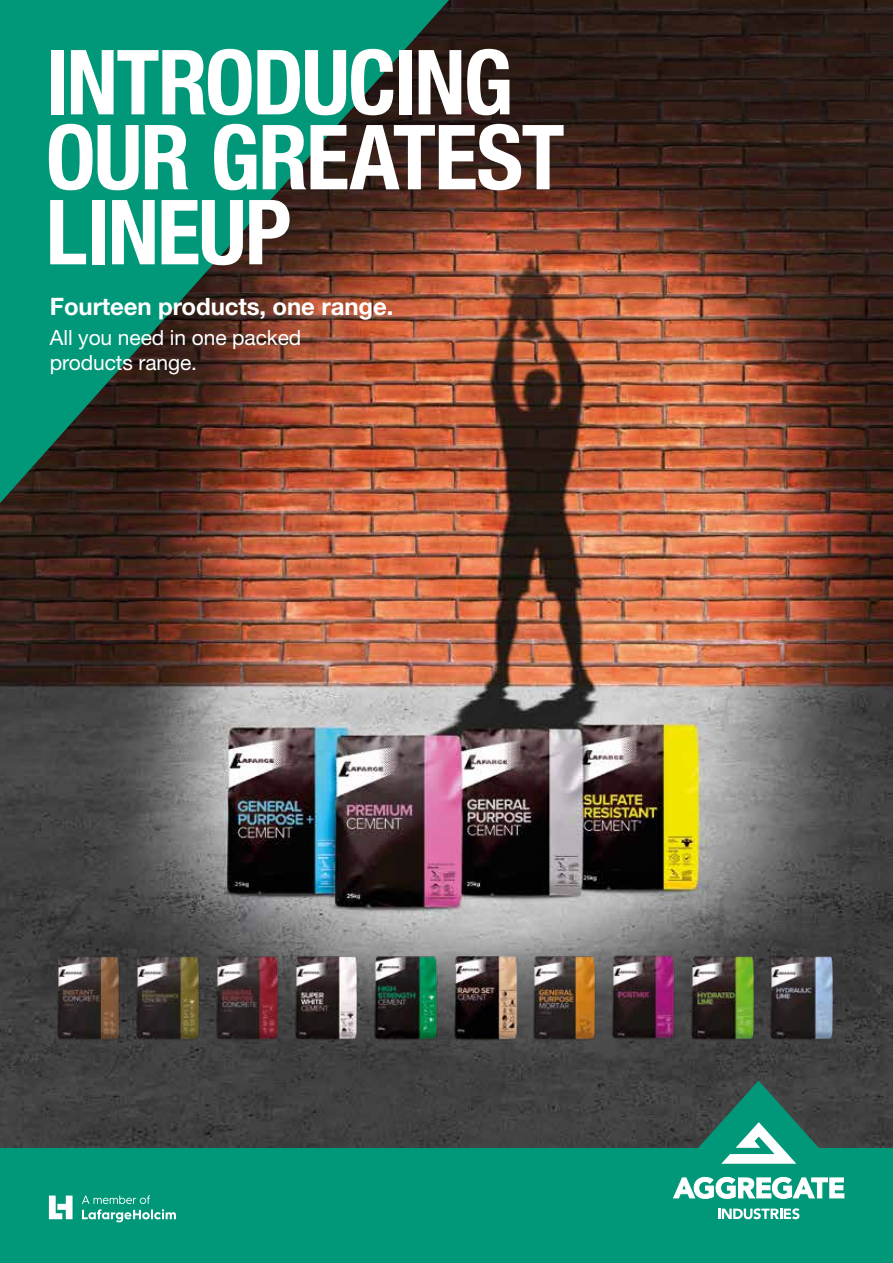
<style>
.page{position:relative;width:893px;height:1263px;background:#fff}
.page>*{position:absolute;margin:0;border:0;box-sizing:border-box;transform-origin:0 0}
.t1{font:700 condensed 90px/75px "Helvetica Neue";letter-spacing:-.025em;color:#fff}
.t2{font:700 24px "Helvetica Neue";letter-spacing:-.005em;color:#fff}
.t3{font:21px/25.5px "Helvetica Neue";letter-spacing:-.005em;color:#fff}
</style>
<div class="page">
<img style="left:0;top:0;width:893px;height:1149px">
<div style="left:0;top:1149px;width:893px;height:114px;background:#009879"></div>
<svg style="left:49px;top:1195px;width:24px;height:24px"></svg>
<svg style="left:82px;top:1195px;width:94px;height:27px"></svg>
<svg style="left:689px;top:1081px;width:139px;height:83px"></svg>
<svg style="left:673px;top:1177px;width:171px;height:22px"></svg>
<svg style="left:718px;top:1208px;width:81px;height:11px"></svg>
<svg style="left:0;top:0;width:449px;height:503px;fill:#009879"></svg>
<img style="left:213px;top:953px;width:71px;height:89px">
<img style="left:133px;top:953px;width:72px;height:89px">
<img style="left:54px;top:953px;width:71px;height:89px">
<img style="left:530px;top:953px;width:71px;height:89px">
<img style="left:292px;top:953px;width:71px;height:89px">
<img style="left:609px;top:953px;width:71px;height:89px">
<img style="left:371px;top:953px;width:71px;height:89px">
<img style="left:688px;top:953px;width:71px;height:89px">
<img style="left:452px;top:955px;width:68px;height:86px">
<img style="left:767px;top:953px;width:72px;height:89px">
<h1 class="t1" style="left:46px;top:39px;width:520px">INTRODUCING<br>OUR GREATEST<br>LINEUP</h1>
<p class="t2" style="left:50px;top:291px;width:345px">Fourteen products, one range.</p>
<p class="t3" style="left:50px;top:324px;width:253px">All you need in one packed products range.</p>
</div>
